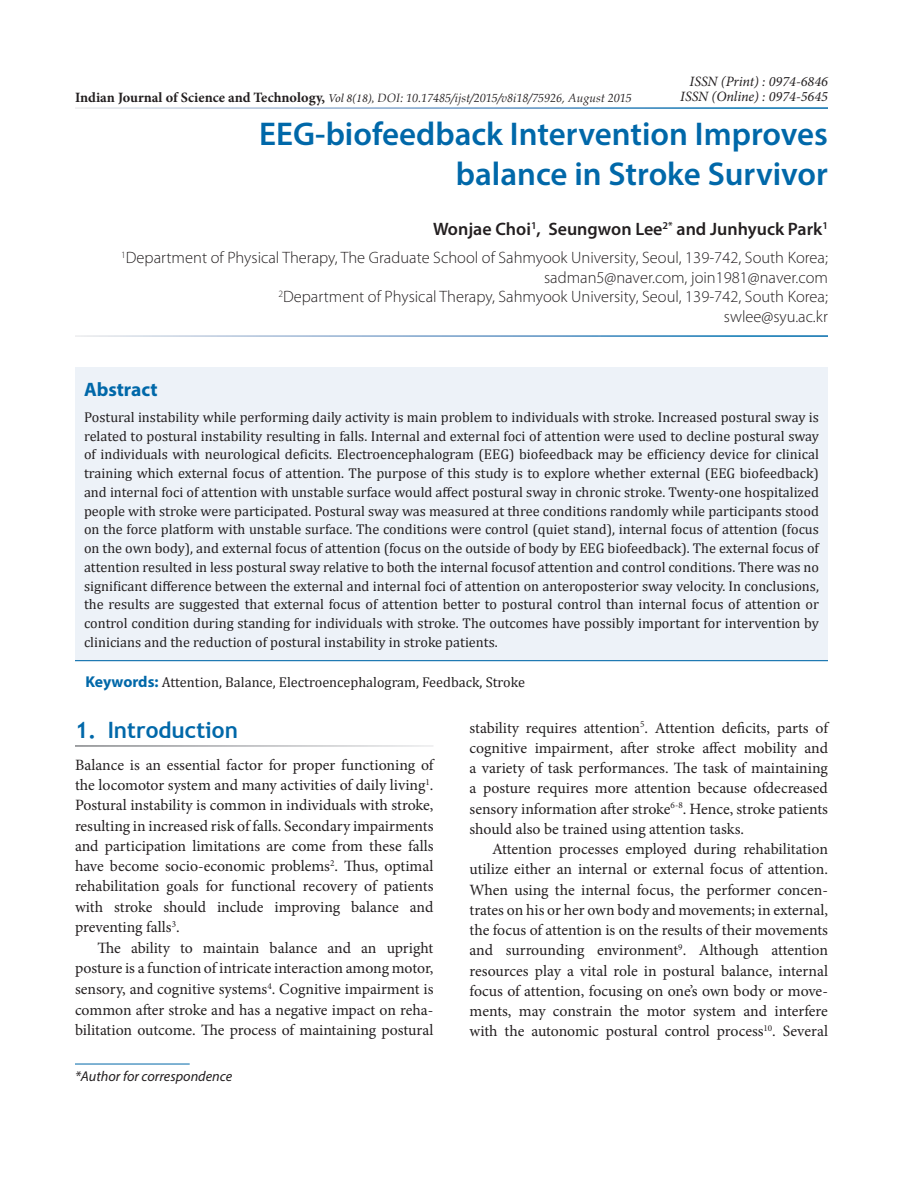
<style>
.page{position:relative;width:918px;height:1188px;background:#fff}
.page>*{position:absolute;margin:0;border:0;box-sizing:border-box;transform-origin:0 0}
.AT{font:600 33px/40.5px "Myriad Pro";color:#0068a9;text-align:right}
.t1{font:700 22.5px "Trebuchet MS";color:#0068a9}
.Abs_Head{font:700 19.5px "Myriad Pro";color:#0068a9}
.Author{font:600 18px "Myriad Pro";color:#231f20}
.Affiliation{font:300 16.5px/19.5px "Myriad Pro";color:#231f20;text-align:right}
.Text_Ind{font:15.75px/20.2px "Minion Pro";color:#231f20;text-align:justify}
.Text{font:15.75px/20.2px "Minion Pro";letter-spacing:-.005em;color:#231f20;text-align:justify}
.Abs_Text1{font:14.25px/18.8px "Cambria";color:#231f20;text-align:justify}
.Keyword{font:14.25px "Cambria";color:#231f20}
.t2{font:italic 14.25px "Minion Pro";color:#231f20}
.Footnote1{font:italic 14.25px "Myriad Pro";color:#231f20}
.t3{font:italic 12px "Book Antiqua";color:#231f20}
.s1{font-family:"Minion Pro";font-weight:700;font-style:normal;font-size:14.25px}
.s2{font-family:"Minion Pro"}
.s3{font-family:"Myriad Pro";font-weight:700;font-size:15.75px;color:#0068a9}
</style>
<div class="page">
<div style="left:75px;top:367px;width:753px;height:295px;background:#edf2f8"></div>
<hr style="left:75px;top:660px;width:753px;height:1px;background:#0068a9">
<hr style="left:75px;top:1064px;width:115px;height:1px;background:#0068a9">
<p class="t2" style="left:690px;top:72px;width:140px">ISSN (Print) : 0974-6846</p>
<p class="t2" style="left:680px;top:87px;width:149px">ISSN (Online) : 0974-5645</p>
<p class="AT" style="left:259px;top:113px;width:570px">EEG-biofeedback Intervention Improves balance in Stroke Survivor</p>
<p class="Author" style="left:433px;top:217px;width:396px">Wonjae Choi<sup>1</sup>, Seungwon Lee<sup>2*</sup> and Junhyuck Park<sup>1</sup></p>
<p class="Affiliation" style="left:121px;top:248px;width:708px"><sup>1</sup>Department of Physical Therapy, The Graduate School of Sahmyook University, Seoul, 139-742, South Korea; sadman5@naver.com, join1981@naver.com<br><sup>2</sup>Department of Physical Therapy, Sahmyook University, Seoul, 139-742, South Korea;<br>swlee@syu.ac.kr</p>
<p class="t3" style="left:75px;top:89px;width:558px"><span class="s1">Indian Journal of Science and Technology,</span> <span class="s2">Vol 8(18),</span> DOI: 10.17485/ijst/2015/v8i18/75926, August 2015</p>
<p class="Abs_Head" style="left:84px;top:376px;width:75px">Abstract</p>
<p class="Abs_Text1" style="left:84px;top:407px;width:737px">Postural instability while performing daily activity is main problem to individuals with stroke. Increased postural sway is related to postural instability resulting in falls. Internal and external foci of attention were used to decline postural sway of individuals with neurological deficits. Electroencephalogram (EEG) biofeedback may be efficiency device for clinical training which external focus of attention. The purpose of this study is to explore whether external (EEG biofeedback) and internal foci of attention with unstable surface would affect postural sway in chronic stroke. Twenty-one hospitalized people with stroke were participated. Postural sway was measured at three conditions randomly while participants stood on the force platform with unstable surface. The conditions were control (quiet stand), internal focus of attention (focus on the own body), and external focus of attention (focus on the outside of body by EEG biofeedback). The external focus of attention resulted in less postural sway relative to both the internal focusof attention and control conditions. There was no significant difference between the external and internal foci of attention on anteroposterior sway velocity. In conclusions, the results are suggested that external focus of attention better to postural control than internal focus of attention or control condition during standing for individuals with stroke. The outcomes have possibly important for intervention by clinicians and the reduction of postural instability in stroke patients.</p>
<p class="Keyword" style="left:86px;top:674px;width:441px"><span class="s3">Keywords:</span> Attention, Balance, Electroencephalogram, Feedback, Stroke</p>
<h1 class="t1" style="left:75px;top:716px;width:164px">1. Introduction</h1>
<p class="Text" style="left:75px;top:755px;width:360px">Balance is an essential factor for proper functioning of the locomotor system and many activities of daily living<sup>1</sup>.<br>Postural instability is common in individuals with stroke, resulting in increased risk of falls. Secondary impairments and participation limitations are come from these falls have become socio-economic problems<sup>2</sup>. Thus, optimal rehabilitation goals for functional recovery of patients with stroke should include improving balance and preventing falls<sup>3</sup>.</p>
<p class="Text_Ind" style="left:75px;top:937px;width:360px;line-height:20.7px;text-indent:22px">The ability to maintain balance and an upright posture is a function of intricate interaction among motor, sensory, and cognitive systems<sup>4</sup>. Cognitive impairment is common after stroke and has a negative impact on reha&shy;bilitation outcome. The process of maintaining postural</p>
<p class="Text_Ind" style="left:470px;top:717px;width:360px">stability requires attention<sup>5</sup>. Attention deficits, parts of cognitive impairment, after stroke affect mobility and a variety of task performances. The task of maintaining a posture requires more attention because ofdecreased sensory information after stroke<sup>6-8</sup>. Hence, stroke patients should also be trained using attention tasks.</p>
<p class="Text_Ind" style="left:470px;top:839px;width:360px;text-indent:22px">Attention processes employed during rehabilitation utilize either an internal or external focus of attention.<br>When using the internal focus, the performer concen&shy;trates on his or her own body and movements; in external, the focus of attention is on the results of their movements and surrounding environment<sup>9</sup>. Although attention resources play a vital role in postural balance, internal focus of attention, focusing on one’s own body or move&shy;ments, may constrain the motor system and interfere with the autonomic postural control process<sup>10</sup>. Several</p>
<p class="Footnote1" style="left:75px;top:1067px;width:159px">*Author for correspondence</p>
</div>
